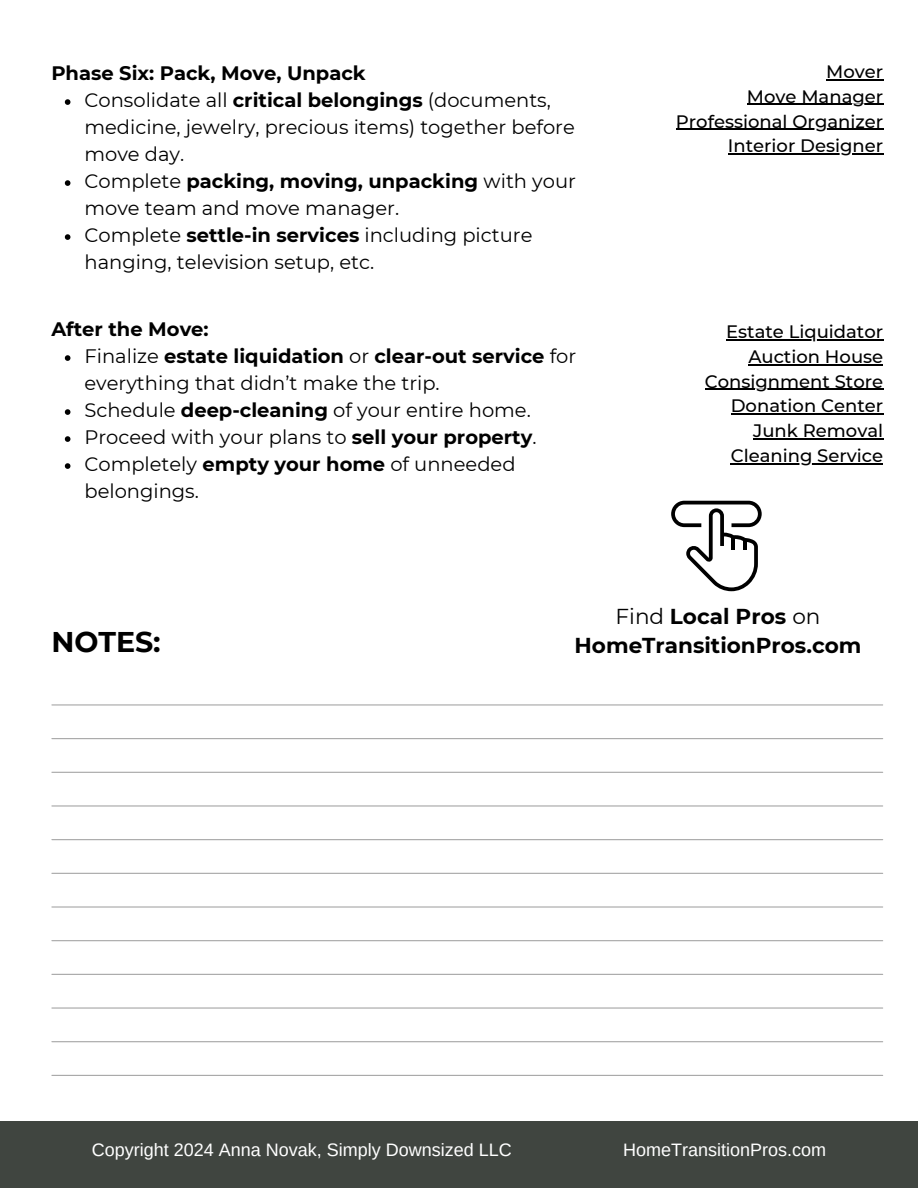
<style>
.page{position:relative;width:918px;height:1188px;background:#fff}
.page>*{position:absolute;margin:0;border:0;box-sizing:border-box;transform-origin:0 0}
.t1{font:700 28.5px "Montserrat";color:#000}
.t2{font:700 21.6px/29.1px "Montserrat";color:#000;text-align:center}
.t3{font:19.5px/27px "Montserrat";color:#000}
.t4{font:700 19.5px "Montserrat";color:#000}
.t5{font:500 18px/24.8px "Montserrat";color:#000;text-align:right}
.t6{font:18px "Arimo";color:#fff}
.s1{font-weight:700}
.s2{font-weight:400}
</style>
<div class="page">
<div style="left:0;top:1121px;width:918px;height:67px;background:#404540"></div>
<svg style="left:65px;top:355px;width:5px;height:6px"></svg>
<svg style="left:65px;top:409px;width:5px;height:6px"></svg>
<svg style="left:65px;top:436px;width:5px;height:6px"></svg>
<svg style="left:65px;top:463px;width:5px;height:6px"></svg>
<hr style="left:726px;top:339px;width:157px;height:1px;background:#000">
<hr style="left:748px;top:364px;width:135px;height:1px;background:#000">
<hr style="left:705px;top:389px;width:178px;height:1px;background:#000">
<hr style="left:731px;top:414px;width:152px;height:1px;background:#000">
<hr style="left:753px;top:438px;width:130px;height:1px;background:#000">
<hr style="left:731px;top:463px;width:152px;height:1px;background:#000">
<svg style="left:65px;top:99px;width:5px;height:6px"></svg>
<svg style="left:65px;top:180px;width:5px;height:6px"></svg>
<svg style="left:65px;top:234px;width:5px;height:6px"></svg>
<hr style="left:826px;top:79px;width:57px;height:1px;background:#000">
<hr style="left:747px;top:104px;width:136px;height:1px;background:#000">
<hr style="left:676px;top:129px;width:207px;height:1px;background:#000">
<hr style="left:728px;top:153px;width:155px;height:2px;background:#000">
<hr style="left:52px;top:704px;width:831px;height:2px;background:#a6a6a6">
<hr style="left:52px;top:738px;width:831px;height:1px;background:#a6a6a6">
<hr style="left:52px;top:772px;width:831px;height:1px;background:#a6a6a6">
<hr style="left:52px;top:805px;width:831px;height:2px;background:#a6a6a6">
<hr style="left:52px;top:839px;width:831px;height:1px;background:#a6a6a6">
<hr style="left:52px;top:873px;width:831px;height:1px;background:#a6a6a6">
<hr style="left:52px;top:906px;width:831px;height:2px;background:#a6a6a6">
<hr style="left:52px;top:940px;width:831px;height:1px;background:#a6a6a6">
<hr style="left:52px;top:974px;width:831px;height:1px;background:#a6a6a6">
<hr style="left:52px;top:1007px;width:831px;height:2px;background:#a6a6a6">
<hr style="left:52px;top:1041px;width:831px;height:1px;background:#a6a6a6">
<hr style="left:52px;top:1075px;width:831px;height:1px;background:#a6a6a6">
<svg style="left:671px;top:501px;width:91px;height:90px"></svg>
<h2 class="t4" style="left:51px;top:61px;width:316px">Phase Six: Pack, Move, Unpack</h2>
<p class="t3" style="left:84px;top:87px;width:492px">Consolidate all <span class="s1">critical belongings</span> (documents, medicine, jewelry, precious items) together before move day.</p>
<p class="t3" style="left:84px;top:168px;width:493px">Complete <span class="s1">packing, moving, unpacking</span> with your move team and move manager.</p>
<h1 class="t3" style="left:84px;top:222px;width:449px">Complete <span class="s1">settle-in services</span> including picture hanging, television setup, etc.</h1>
<p class="t4" style="left:51px;top:317px;width:159px">After the Move:</p>
<p class="t3" style="left:84px;top:343px;width:493px">Finalize <span class="s1">estate liquidation</span> or <span class="s1">clear-out service</span> for everything that didn’t make the trip.</p>
<h2 class="t3" style="left:84px;top:397px;width:448px">Schedule <span class="s1">deep-cleaning</span> of your entire home.</h2>
<h2 class="t3" style="left:84px;top:424px;width:454px">Proceed with your plans to <span class="s1">sell your property</span>.</h2>
<p class="t3" style="left:84px;top:451px;width:433px">Completely <span class="s1">empty your home</span> of unneeded belongings.</p>
<p class="t5" style="left:826px;top:59px;width:59px">Mover</p>
<h3 class="t5" style="left:747px;top:84px;width:138px">Move Manager</h3>
<h3 class="t5" style="left:676px;top:109px;width:209px">Professional Organizer<br>Interior Designer</h3>
<p class="t5" style="left:726px;top:319px;width:159px">Estate Liquidator<br>Auction House</p>
<p class="t5" style="left:705px;top:369px;width:180px">Consignment Store<br>Donation Center<br>Junk Removal</p>
<p class="t5" style="left:731px;top:443px;width:154px">Cleaning Service</p>
<h1 class="t1" style="left:51px;top:624px;width:111px">NOTES:</h1>
<p class="t2" style="left:575px;top:602px;width:288px"><span class="s2">Find</span> Local Pros <span class="s2">on<br></span>HomeTransitionPros.com</p>
<p class="t6" style="left:92px;top:1140px;width:421px">Copyright 2024 Anna Novak, Simply Downsized LLC</p>
<h2 class="t6" style="left:623px;top:1140px;width:204px">HomeTransitionPros.com</h2>
</div>
